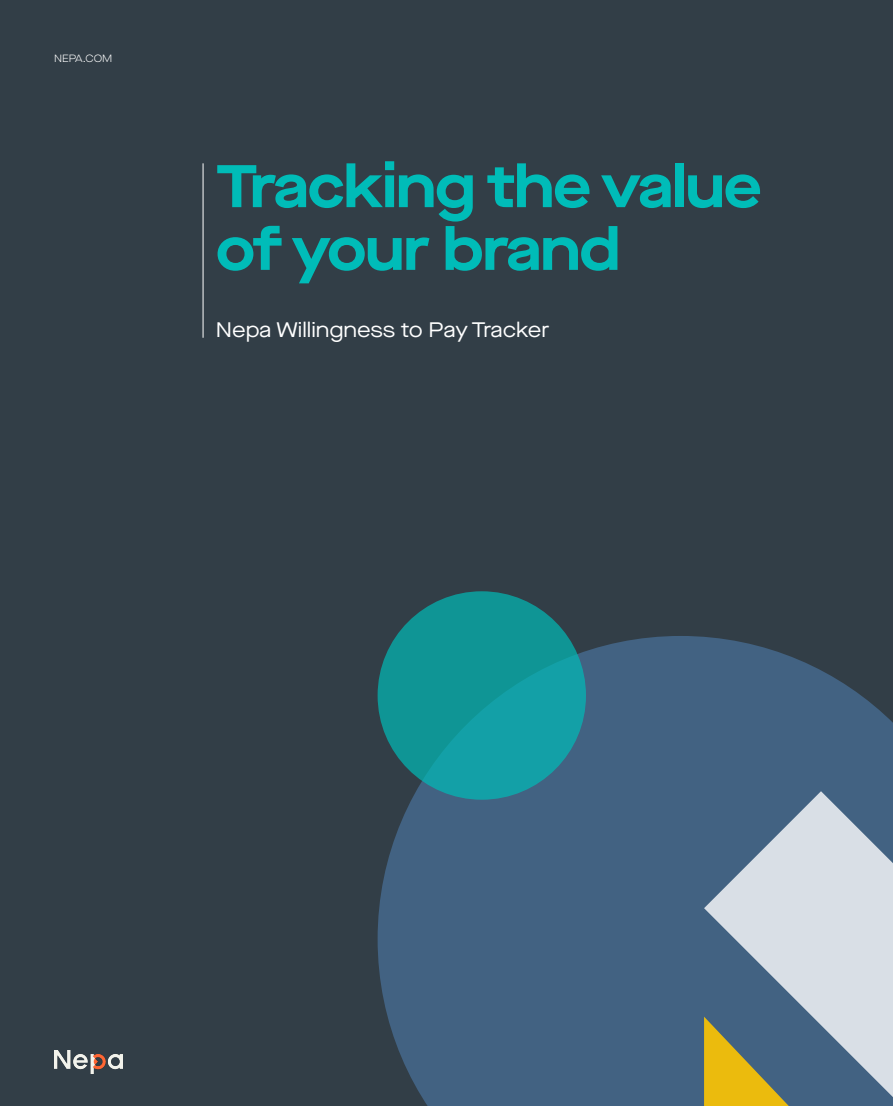
<style>
.page{position:relative;width:893px;height:1106px;background:#323e47}
.page>*{position:absolute;margin:0;border:0;box-sizing:border-box;transform-origin:0 0}
.t1{font:700 expanded 60px/62.7px "Maison Neue";letter-spacing:-.02em;color:#00bcb8}
.t2{font:expanded 21px "Maison Neue";color:#fff}
.t3{font:300 expanded 10.5px "Maison Neue";color:#fff}
</style>
<div class="page">
<img style="left:54px;top:1050px;width:68px;height:24px">
<svg style="left:378px;top:636px;width:515px;height:470px;background:#405f7d"></svg>
<div style="left:378px;top:591px;width:208px;height:208px;background:linear-gradient(to right,#0e9493,#139ea5);border-radius:50%"></div>
<svg style="left:704px;top:791px;width:189px;height:315px;background:#a3b2c2"></svg>
<svg style="left:704px;top:1016px;width:165px;height:90px;background:#7d866e"></svg>
<hr style="left:203px;top:163px;width:1px;height:175px;background:#fff">
<p class="t3" style="left:54px;top:51px;width:60px">NEPA.COM</p>
<p class="t1" style="left:216px;top:153px;width:547px">Tracking the value of your brand</p>
<p class="t2" style="left:216px;top:315px;width:335px">Nepa Willingness to Pay Tracker</p>
</div>
